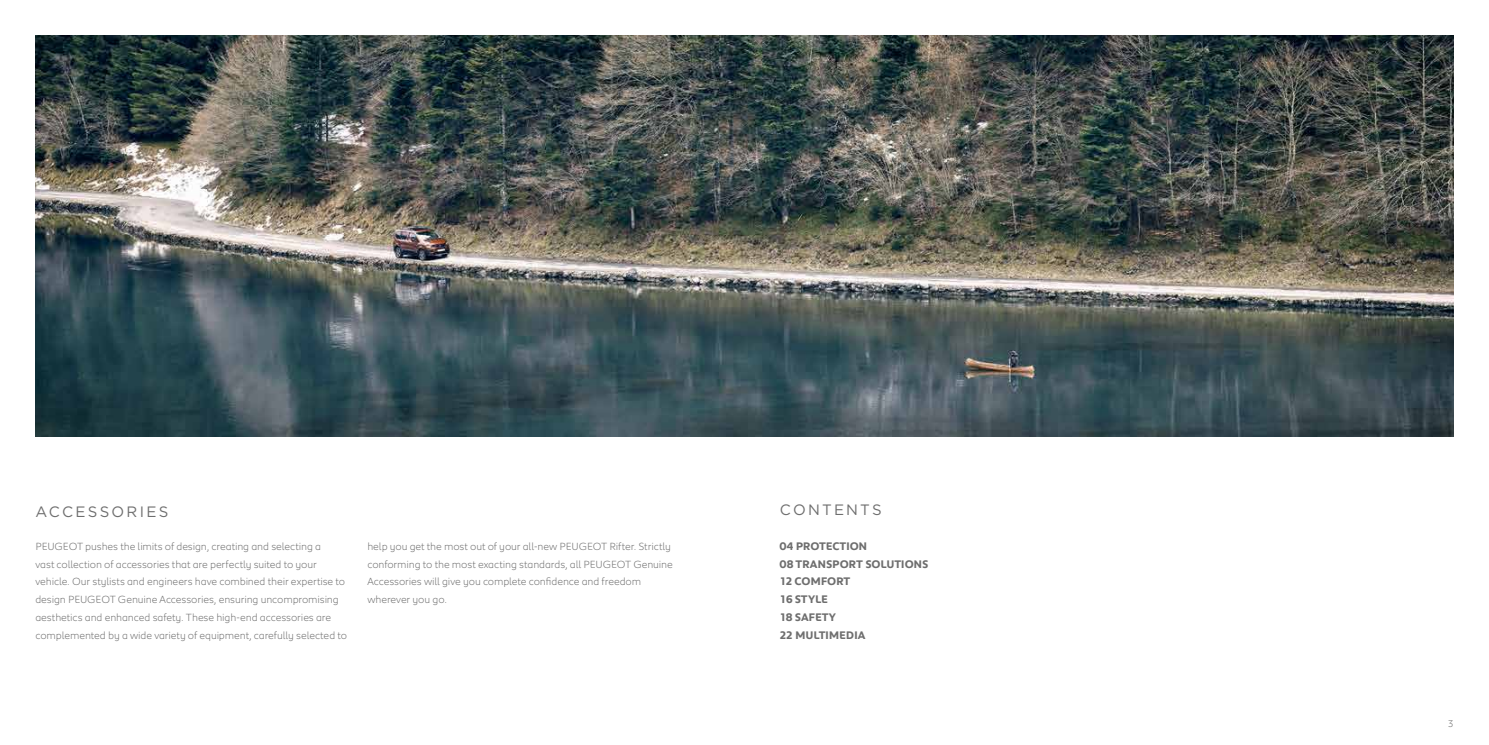
<style>
.page{position:relative;width:1489px;height:745px;background:#fff}
.page>*{position:absolute;margin:0;border:0;box-sizing:border-box;transform-origin:0 0}
.t1{font:15px "Gotham";letter-spacing:.145em;color:#6e6e6e}
.t2{font:700 11.25px/17.8px "Peugeot";letter-spacing:-.02em;color:#6e6e6e}
.t3{font:300 10.62px/17.8px "Peugeot";letter-spacing:-.01em;color:#6e6e6e}
.t4{font:300 10px "Peugeot";color:#6e6e6e}
</style>
<div class="page">
<img style="left:35px;top:35px;width:1418px;height:401px">
<h1 class="t1" style="left:35px;top:502px;width:134px">ACCESSORIES</h1>
<p class="t3" style="left:35px;top:536px;width:313px">PEUGEOT pushes the limits of design, creating and selecting a<br>vast collection of accessories that are perfectly suited to your vehicle. Our stylists and engineers have combined their expertise to design PEUGEOT Genuine Accessories, ensuring uncompromising aesthetics and enhanced safety. These high-end accessories are complemented by a wide variety of equipment, carefully selected to</p>
<p class="t3" style="left:367px;top:536px;width:307px">help you get the most out of your all-new PEUGEOT Rifter. Strictly conforming to the most exacting standards, all PEUGEOT Genuine Accessories will give you complete confidence and freedom wherever you go.</p>
<h1 class="t1" style="left:780px;top:500px;width:103px">CONTENTS</h1>
<p class="t2" style="left:780px;top:536px;width:150px">04 PROTECTION<br>08 TRANSPORT SOLUTIONS<br>12 COMFORT<br>16 STYLE<br>18 SAFETY<br>22 MULTIMEDIA</p>
<p class="t4" style="left:1447px;top:716px;width:7px">3</p>
</div>
